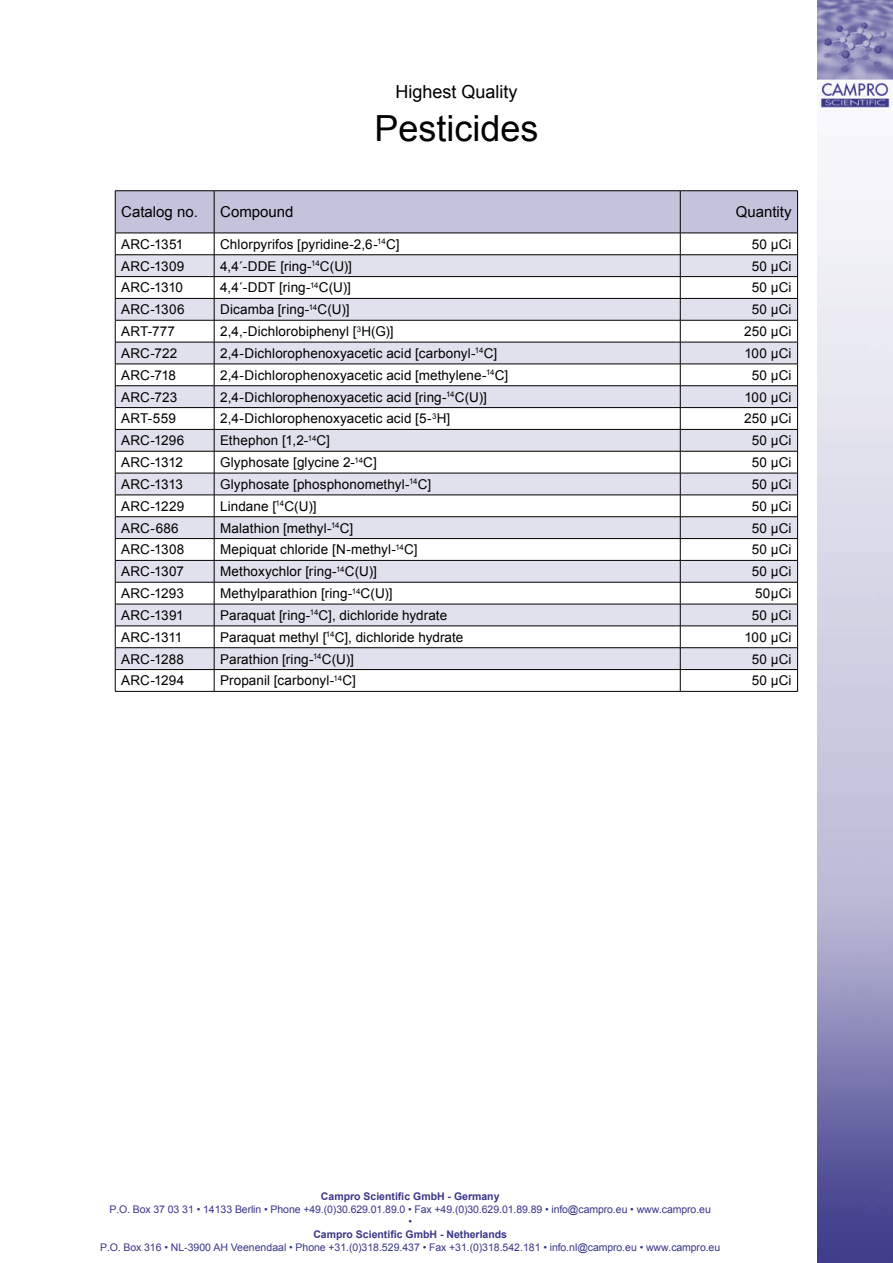
<style>
.page{position:relative;width:893px;height:1263px;background:#fff}
.page>*{position:absolute;margin:0;border:0;box-sizing:border-box;transform-origin:0 0}
.t1{font:36px "Arial";color:#000}
.t2{font:18px "Arial";color:#000}
.t3{font:15px "Arial";color:#000}
.t4{font:13.5px "Arial";letter-spacing:.01em;color:#000}
.t5{font:10.5px/12.6px "Arial";letter-spacing:-.01em;color:#393687;text-align:center}
.t6{font:700 10.5px "Arial";color:#393687}
</style>
<div class="page">
<img style="left:817px;top:0;width:76px;height:1263px">
<hr style="left:115px;top:190px;width:99px;height:1px;background:#000">
<hr style="left:214px;top:190px;width:466px;height:1px;background:#000">
<hr style="left:680px;top:190px;width:118px;height:1px;background:#000">
<svg style="left:115px;top:191px;width:683px;height:500px"></svg>
<hr style="left:115px;top:691px;width:99px;height:1px;background:#000">
<hr style="left:214px;top:691px;width:466px;height:1px;background:#000">
<hr style="left:680px;top:691px;width:118px;height:1px;background:#000">
<h2 class="t2" style="left:395px;top:80px;width:124px">Highest Quality</h2>
<h1 class="t1" style="left:374px;top:105px;width:166px">Pesticides</h1>
<p class="t3" style="left:121px;top:202px;width:78px">Catalog no.</p>
<p class="t3" style="left:220px;top:202px;width:75px">Compound</p>
<p class="t3" style="left:736px;top:202px;width:57px">Quantity</p>
<p class="t4" style="left:121px;top:235px;width:64px">ARC-1351</p>
<p class="t4" style="left:220px;top:235px;width:181px">Chlorpyrifos [pyridine-2,6-<sup>14</sup>C]</p>
<p class="t4" style="left:752px;top:235px;width:41px">50 µCi</p>
<p class="t4" style="left:121px;top:257px;width:65px">ARC-1309</p>
<p class="t4" style="left:220px;top:257px;width:133px">4,4´-DDE [ring-<sup>14</sup>C(U)]</p>
<p class="t4" style="left:752px;top:257px;width:41px">50 µCi</p>
<p class="t4" style="left:121px;top:279px;width:63px">ARC-1310</p>
<p class="t4" style="left:220px;top:279px;width:132px">4,4´-DDT [ring-<sup>14</sup>C(U)]</p>
<p class="t4" style="left:752px;top:279px;width:41px">50 µCi</p>
<p class="t4" style="left:121px;top:301px;width:65px">ARC-1306</p>
<p class="t4" style="left:220px;top:301px;width:131px">Dicamba [ring-<sup>14</sup>C(U)]</p>
<p class="t4" style="left:752px;top:301px;width:41px">50 µCi</p>
<p class="t4" style="left:121px;top:322px;width:55px">ART-777</p>
<p class="t4" style="left:220px;top:322px;width:175px">2,4,-Dichlorobiphenyl [<sup>3</sup>H(G)]</p>
<p class="t4" style="left:744px;top:322px;width:49px">250 µCi</p>
<p class="t4" style="left:121px;top:344px;width:58px">ARC-722</p>
<p class="t4" style="left:220px;top:344px;width:279px">2,4-Dichlorophenoxyacetic acid [carbonyl-<sup>14</sup>C]</p>
<p class="t4" style="left:744px;top:344px;width:49px">100 µCi</p>
<p class="t4" style="left:121px;top:366px;width:56px">ARC-718</p>
<p class="t4" style="left:220px;top:366px;width:290px">2,4-Dichlorophenoxyacetic acid [methylene-<sup>14</sup>C]</p>
<p class="t4" style="left:752px;top:366px;width:41px">50 µCi</p>
<p class="t4" style="left:121px;top:388px;width:58px">ARC-723</p>
<p class="t4" style="left:220px;top:388px;width:268px">2,4-Dichlorophenoxyacetic acid [ring-<sup>14</sup>C(U)]</p>
<p class="t4" style="left:744px;top:388px;width:49px">100 µCi</p>
<p class="t4" style="left:121px;top:410px;width:56px">ART-559</p>
<p class="t4" style="left:220px;top:410px;width:232px">2,4-Dichlorophenoxyacetic acid [5-<sup>3</sup>H]</p>
<p class="t4" style="left:744px;top:410px;width:49px">250 µCi</p>
<p class="t4" style="left:121px;top:432px;width:65px">ARC-1296</p>
<p class="t4" style="left:220px;top:432px;width:111px">Ethephon [1,2-<sup>14</sup>C]</p>
<p class="t4" style="left:752px;top:432px;width:41px">50 µCi</p>
<p class="t4" style="left:121px;top:453px;width:63px">ARC-1312</p>
<p class="t4" style="left:220px;top:453px;width:158px">Glyphosate [glycine 2-<sup>14</sup>C]</p>
<p class="t4" style="left:752px;top:453px;width:41px">50 µCi</p>
<p class="t4" style="left:121px;top:475px;width:63px">ARC-1313</p>
<p class="t4" style="left:220px;top:475px;width:213px">Glyphosate [phosphonomethyl-<sup>14</sup>C]</p>
<p class="t4" style="left:752px;top:475px;width:41px">50 µCi</p>
<p class="t4" style="left:121px;top:497px;width:65px">ARC-1229</p>
<p class="t4" style="left:220px;top:497px;width:98px">Lindane [<sup>14</sup>C(U)]</p>
<p class="t4" style="left:752px;top:497px;width:41px">50 µCi</p>
<p class="t4" style="left:121px;top:519px;width:59px">ARC-686</p>
<p class="t4" style="left:220px;top:519px;width:135px">Malathion [methyl-<sup>14</sup>C]</p>
<p class="t4" style="left:752px;top:519px;width:41px">50 µCi</p>
<p class="t4" style="left:121px;top:541px;width:65px">ARC-1308</p>
<p class="t4" style="left:220px;top:541px;width:199px">Mepiquat chloride [N-methyl-<sup>14</sup>C]</p>
<p class="t4" style="left:752px;top:541px;width:41px">50 µCi</p>
<p class="t4" style="left:121px;top:563px;width:64px">ARC-1307</p>
<p class="t4" style="left:220px;top:563px;width:158px">Methoxychlor [ring-<sup>14</sup>C(U)]</p>
<p class="t4" style="left:752px;top:563px;width:41px">50 µCi</p>
<p class="t4" style="left:121px;top:584px;width:64px">ARC-1293</p>
<p class="t4" style="left:220px;top:584px;width:174px">Methylparathion [ring-<sup>14</sup>C(U)]</p>
<p class="t4" style="left:755px;top:584px;width:38px">50µCi</p>
<p class="t4" style="left:121px;top:606px;width:64px">ARC-1391</p>
<p class="t4" style="left:220px;top:606px;width:229px">Paraquat [ring-<sup>14</sup>C], dichloride hydrate</p>
<p class="t4" style="left:752px;top:606px;width:41px">50 µCi</p>
<p class="t4" style="left:121px;top:628px;width:63px">ARC-1311</p>
<p class="t4" style="left:220px;top:628px;width:245px">Paraquat methyl [<sup>14</sup>C], dichloride hydrate</p>
<p class="t4" style="left:744px;top:628px;width:49px">100 µCi</p>
<p class="t4" style="left:121px;top:650px;width:64px">ARC-1288</p>
<p class="t4" style="left:220px;top:650px;width:135px">Parathion [ring-<sup>14</sup>C(U)]</p>
<p class="t4" style="left:752px;top:650px;width:41px">50 µCi</p>
<p class="t4" style="left:121px;top:672px;width:65px">ARC-1294</p>
<p class="t4" style="left:220px;top:672px;width:137px">Propanil [carbonyl-<sup>14</sup>C]</p>
<p class="t4" style="left:752px;top:672px;width:41px">50 µCi</p>
<p class="t6" style="left:321px;top:1189px;width:180px">Campro Scientific GmbH - Germany</p>
<p class="t5" style="left:110px;top:1203px;width:603px">P.O. Box 37 03 31 • 14133 Berlin • Phone +49.(0)30.629.01.89.0 • Fax +49.(0)30.629.01.89.89 • info@campro.eu • www.campro.eu •</p>
<p class="t6" style="left:313px;top:1227px;width:195px">Campro Scientific GmbH - Netherlands</p>
<p class="t5" style="left:100px;top:1241px;width:622px">P.O. Box 316 • NL-3900 AH Veenendaal • Phone +31.(0)318.529.437 • Fax +31.(0)318.542.181 • info.nl@campro.eu • www.campro.eu</p>
</div>
